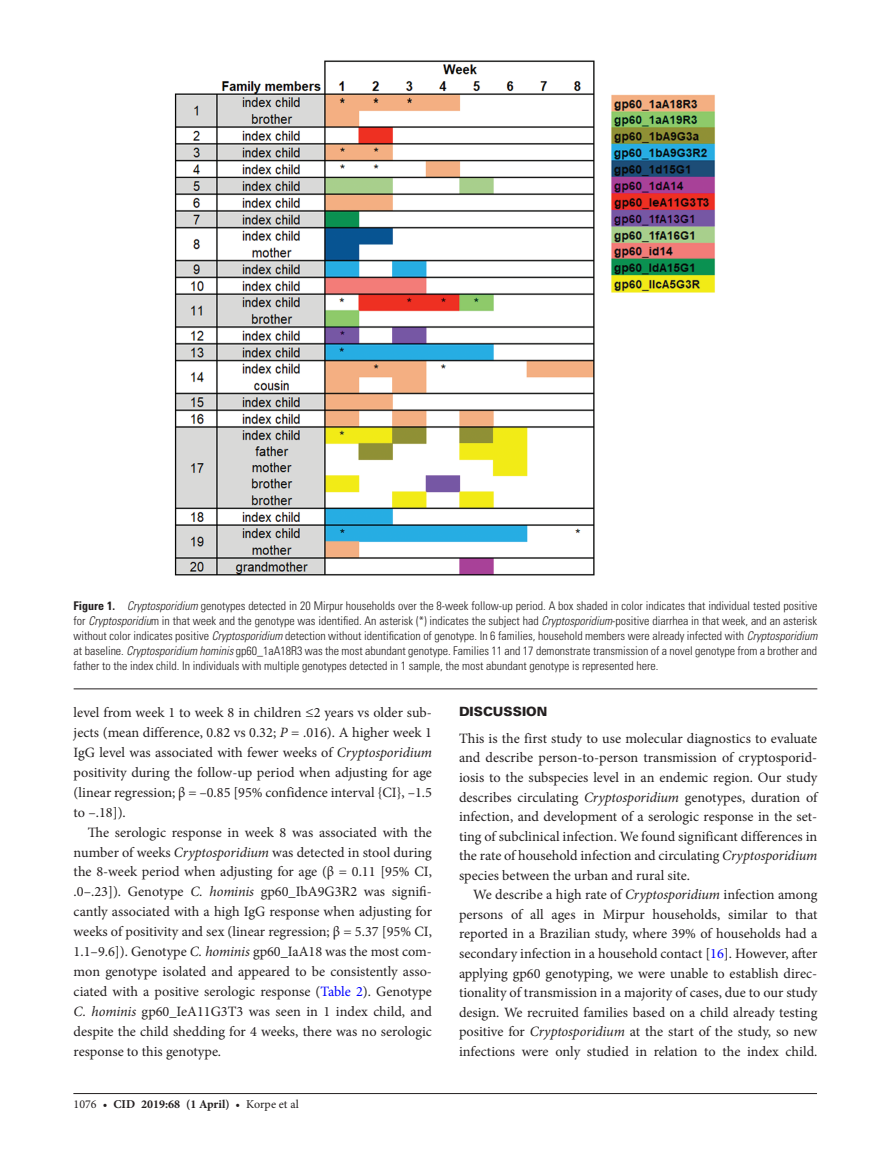
<style>
.page{position:relative;width:891px;height:1174px;background:#fff}
.page>*{position:absolute;margin:0;border:0;box-sizing:border-box;transform-origin:0 0}
.t1{font:14.25px/20px "Minion Pro";color:#231f20;text-align:justify}
.t2{font:900 12.75px "Univers LT Std";color:#231f20}
.t3{font:300 condensed 12px/15px "Univers LT Std";color:#231f20;text-align:justify}
.t4{font:700 12px "Minion Pro";color:#231f20}
.s1{font-weight:700}
.s2{font-style:italic}
.s3{color:#00f}
.s4{font-weight:400}
</style>
<div class="page">
<hr style="left:73px;top:1093px;width:744px;height:1px;background:#231f20">
<hr style="left:74px;top:688px;width:743px;height:1px;background:#231f20">
<img style="left:175px;top:60px;width:540px;height:516px">
<p class="t3" style="left:74px;top:599px;width:745px"><span class="s1">Figure 1.</span> <span class="s2">Cryptosporidium</span> genotypes detected in 20 Mirpur households over the 8-week follow-up period. A box shaded in color indicates that individual tested positive for <span class="s2">Cryptosporidiu</span>m in that week and the genotype was identified. An asterisk (*) indicates the subject had <span class="s2">Cryptosporidium</span>-positive diarrhea in that week, and an asterisk without color indicates positive <span class="s2">Cryptosporidium</span> detection without identification of genotype. In 6 families, household members were already infected with <span class="s2">Cryptosporidium </span>at baseline. <span class="s2">Cryptosporidium hominis</span> gp60_1aA18R3 was the most abundant genotype. Families 11 and 17 demonstrate transmission of a novel genotype from a brother and father to the index child. In individuals with multiple genotypes detected in 1 sample, the most abundant genotype is represented here.</p>
<p class="t1" style="left:74px;top:702px;width:360px">level from week 1 to week 8 in children ≤2 years vs older sub&shy;jects (mean difference, 0.82 vs 0.32; <span class="s2">P</span> = .016). A higher week 1<br>IgG level was associated with fewer weeks of <span class="s2">Cryptosporidium </span>positivity during the follow-up period when adjusting for age (linear regression; β = –0.85 [95% confidence interval {CI}, –1.5 to –.18]).</p>
<p class="t1" style="left:74px;top:822px;width:360px;text-indent:14px">The serologic response in week 8 was associated with the number of weeks <span class="s2">Cryptosporidium</span> was detected in stool during the 8-week period when adjusting for age (β = 0.11 [95% CI, .0–.23]). Genotype <span class="s2">C. hominis</span> gp60_IbA9G3R2 was signifi&shy;cantly associated with a high IgG response when adjusting for weeks of positivity and sex (linear regression; β = 5.37 [95% CI, 1.1–9.6]). Genotype <span class="s2">C. hominis</span> gp60_IaA18 was the most com&shy;mon genotype isolated and appeared to be consistently asso&shy;ciated with a positive serologic response (<span class="s3">Table 2</span>). Genotype <span class="s2">C. hominis</span> gp60_IeA11G3T3 was seen in 1 index child, and despite the child shedding for 4 weeks, there was no serologic response to this genotype.</p>
<p class="t4" style="left:74px;top:1096px;width:227px"><span class="s4">1076 •</span> CID 2019:68 (1 April) <span class="s4">• Korpe et al</span></p>
<p class="t2" style="left:459px;top:703px;width:90px">DISCUSSION</p>
<p class="t1" style="left:459px;top:729px;width:360px;line-height:19.5px">This is the first study to use molecular diagnostics to evaluate and describe person-to-person transmission of cryptosporid&shy;iosis to the subspecies level in an endemic region. Our study describes circulating <span class="s2">Cryptosporidium</span> genotypes, duration of infection, and development of a serologic response in the set&shy;ting of subclinical infection. We found significant differences in the rate of household infection and circulating <span class="s2">Cryptosporidium </span>species between the urban and rural site.</p>
<p class="t1" style="left:459px;top:885px;width:360px;line-height:19.5px;text-indent:14px">We describe a high rate of <span class="s2">Cryptosporidium</span> infection among persons of all ages in Mirpur households, similar to that reported in a Brazilian study, where 39% of households had a secondary infection in a household contact [<span class="s3">16</span>]. However, after applying gp60 genotyping, we were unable to establish direc&shy;tionality of transmission in a majority of cases, due to our study design. We recruited families based on a child already testing positive for <span class="s2">Cryptosporidium</span> at the start of the study, so new infections were only studied in relation to the index child.</p>
</div>
